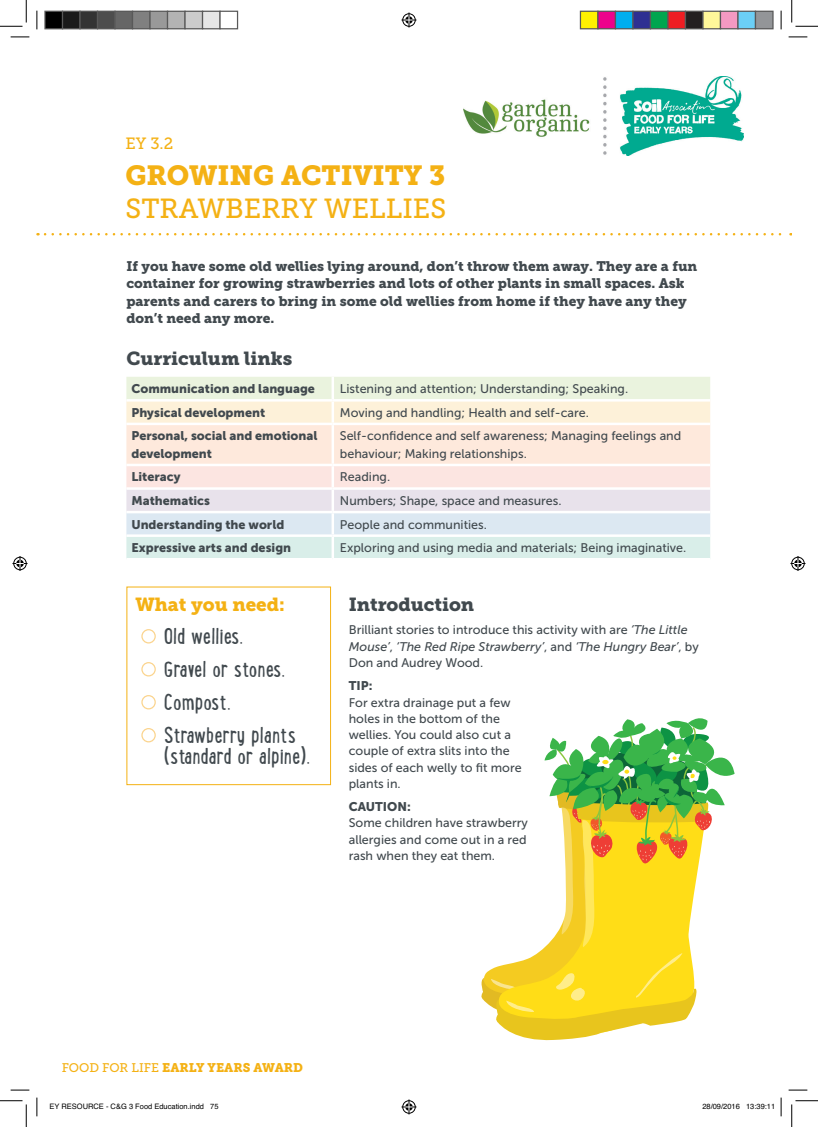
<style>
.page{position:relative;width:818px;height:1127px;background:#fff}
.page>*{position:absolute;margin:0;border:0;box-sizing:border-box;transform-origin:0 0}
.Heading_Worksheet{font:27.5px/33px "Museo Slab 500";color:#f4b114}
.WS_List{font:22.5px/21.2px "Lunch Box";color:#41494e}
.Heading_2_museo{font:18.75px "Museo Slab 900";color:#41494e}
.Heading_2_museo-2{font:18.75px "Museo Slab 900";color:#f4b114}
.Paragraph_1_museo{font:16.25px "Museo Slab 500";color:#f4b114}
.WS_Intro{font:13.75px/17.5px "Museo Slab 900";color:#41494e}
.Paragraph_1{font:12.5px/16.2px "Museo Sans 500";color:#41494e}
.Table_Style_1{font:12.5px/17.5px "Museo Sans 500";color:#41494e}
.Table_Style_1-2{font:12.5px/17.5px "Museo Sans 900";color:#41494e}
.t1{font:12.5px "Museo Slab 900";color:#f4b114}
.t2{font:7.5px "Helvetica";color:#000}
.s1{font-family:"Museo Slab 900"}
.s2{font-style:italic}
.s3{font-family:"Museo Sans 900"}
.s4{font-family:"Museo Slab 500"}
</style>
<div class="page">
<img style="left:464px;top:76px;width:279px;height:79px">
<svg style="left:45px;top:233px;width:746px;height:2px"></svg>
<svg style="left:126px;top:377px;width:584px;height:181px;background:#efeae3"></svg>
<hr style="left:331px;top:376px;width:3px;height:23px;background:#fff">
<hr style="left:126px;top:399px;width:207px;height:2px;background:#fff">
<hr style="left:333px;top:399px;width:377px;height:2px;background:#fff">
<hr style="left:331px;top:401px;width:3px;height:21px;background:#fff">
<hr style="left:126px;top:422px;width:207px;height:3px;background:#fff">
<hr style="left:333px;top:422px;width:377px;height:3px;background:#fff">
<hr style="left:331px;top:425px;width:3px;height:38px;background:#fff">
<hr style="left:126px;top:463px;width:207px;height:3px;background:#fff">
<hr style="left:333px;top:463px;width:377px;height:3px;background:#fff">
<hr style="left:331px;top:466px;width:3px;height:21px;background:#fff">
<hr style="left:126px;top:487px;width:207px;height:2px;background:#fff">
<hr style="left:333px;top:487px;width:377px;height:2px;background:#fff">
<hr style="left:331px;top:489px;width:3px;height:21px;background:#fff">
<hr style="left:126px;top:510px;width:207px;height:3px;background:#fff">
<hr style="left:333px;top:510px;width:377px;height:3px;background:#fff">
<hr style="left:331px;top:513px;width:3px;height:21px;background:#fff">
<hr style="left:126px;top:534px;width:207px;height:3px;background:#fff">
<hr style="left:333px;top:534px;width:377px;height:3px;background:#fff">
<hr style="left:331px;top:537px;width:3px;height:21px;background:#fff">
<div style="left:141px;top:629px;width:15px;height:14px;border:1px solid #fbd48d;border-radius:50%"></div>
<div style="left:141px;top:662px;width:15px;height:14px;border:1px solid #fbd48d;border-radius:50%"></div>
<div style="left:141px;top:694px;width:15px;height:15px;border:1px solid #fbd48d;border-radius:50%"></div>
<div style="left:141px;top:727px;width:15px;height:15px;border:1px solid #fbd48d;border-radius:50%"></div>
<div style="left:126px;top:586px;width:205px;height:199px;border:1px solid #f4b114"></div>
<svg style="left:481px;top:718px;width:253px;height:323px"></svg>
<svg style="left:11px;top:36px;width:18px;height:2px"></svg>
<svg style="left:788px;top:36px;width:19px;height:2px"></svg>
<svg style="left:11px;top:1089px;width:18px;height:1px"></svg>
<svg style="left:788px;top:1089px;width:19px;height:1px"></svg>
<svg style="left:36px;top:11px;width:2px;height:18px"></svg>
<svg style="left:36px;top:1097px;width:2px;height:18px"></svg>
<svg style="left:780px;top:11px;width:2px;height:18px"></svg>
<svg style="left:780px;top:1097px;width:2px;height:18px"></svg>
<svg style="left:0;top:0;width:27px;height:27px"></svg>
<svg style="left:0;top:1100px;width:27px;height:26px"></svg>
<svg style="left:791px;top:0;width:27px;height:27px"></svg>
<svg style="left:791px;top:1100px;width:27px;height:26px"></svg>
<svg style="left:401px;top:13px;width:15px;height:15px"></svg>
<svg style="left:401px;top:1099px;width:15px;height:15px"></svg>
<svg style="left:13px;top:556px;width:15px;height:15px"></svg>
<svg style="left:790px;top:556px;width:15px;height:15px"></svg>
<div style="left:45px;top:11px;width:18px;height:18px;background:#000"></div>
<div style="left:44px;top:11px;width:19px;height:18px;border:1px solid #595959"></div>
<div style="left:63px;top:11px;width:17px;height:18px;background:#1a1a1a"></div>
<div style="left:62px;top:11px;width:19px;height:18px;border:1px solid #595959"></div>
<div style="left:80px;top:11px;width:18px;height:18px;background:#333"></div>
<div style="left:79px;top:11px;width:19px;height:18px;border:1px solid #595959"></div>
<div style="left:98px;top:11px;width:17px;height:18px;background:#4d4d4d"></div>
<div style="left:97px;top:11px;width:19px;height:18px;border:1px solid #595959"></div>
<div style="left:115px;top:11px;width:18px;height:18px;background:#666"></div>
<div style="left:114px;top:11px;width:19px;height:18px;border:1px solid #595959"></div>
<div style="left:133px;top:11px;width:17px;height:18px;background:#808080"></div>
<div style="left:132px;top:11px;width:19px;height:18px;border:1px solid #595959"></div>
<div style="left:150px;top:11px;width:18px;height:18px;background:#999"></div>
<div style="left:149px;top:11px;width:19px;height:18px;border:1px solid #595959"></div>
<div style="left:168px;top:11px;width:17px;height:18px;background:#b3b3b3"></div>
<div style="left:167px;top:11px;width:19px;height:18px;border:1px solid #595959"></div>
<div style="left:185px;top:11px;width:18px;height:18px;background:#ccc"></div>
<div style="left:184px;top:11px;width:19px;height:18px;border:1px solid #595959"></div>
<div style="left:203px;top:11px;width:17px;height:18px;background:#e6e6e6"></div>
<div style="left:202px;top:11px;width:19px;height:18px;border:1px solid #595959"></div>
<div style="left:219px;top:11px;width:19px;height:18px;border:1px solid #595959"></div>
<div style="left:580px;top:11px;width:18px;height:18px;background:#fff101"></div>
<div style="left:580px;top:11px;width:18px;height:18px;border:1px solid #595959"></div>
<div style="left:598px;top:11px;width:17px;height:18px;background:#ed028c"></div>
<div style="left:597px;top:11px;width:19px;height:18px;border:1px solid #595959"></div>
<div style="left:615px;top:11px;width:18px;height:18px;background:#00aeef"></div>
<div style="left:615px;top:11px;width:18px;height:18px;border:1px solid #595959"></div>
<div style="left:633px;top:11px;width:17px;height:18px;background:#2e3092"></div>
<div style="left:632px;top:11px;width:19px;height:18px;border:1px solid #595959"></div>
<div style="left:650px;top:11px;width:18px;height:18px;background:#00a54f"></div>
<div style="left:650px;top:11px;width:18px;height:18px;border:1px solid #595959"></div>
<div style="left:668px;top:11px;width:17px;height:18px;background:#ee1d23"></div>
<div style="left:667px;top:11px;width:19px;height:18px;border:1px solid #595959"></div>
<div style="left:685px;top:11px;width:18px;height:18px;background:#231f20"></div>
<div style="left:685px;top:11px;width:18px;height:18px;border:1px solid #595959"></div>
<div style="left:703px;top:11px;width:17px;height:18px;background:#fff79a"></div>
<div style="left:702px;top:11px;width:19px;height:18px;border:1px solid #595959"></div>
<div style="left:720px;top:11px;width:18px;height:18px;background:#f499c2"></div>
<div style="left:720px;top:11px;width:18px;height:18px;border:1px solid #595959"></div>
<div style="left:738px;top:11px;width:17px;height:18px;background:#6bcff6"></div>
<div style="left:737px;top:11px;width:19px;height:18px;border:1px solid #595959"></div>
<div style="left:755px;top:11px;width:18px;height:18px;background:#939598"></div>
<div style="left:755px;top:11px;width:18px;height:18px;border:1px solid #595959"></div>
<p class="Paragraph_1_museo" style="left:125px;top:134px;width:49px">EY 3.2</p>
<p class="Heading_Worksheet" style="left:125px;top:159px;width:322px"><span class="s1">GROWING ACTIVITY 3<br></span>STRAWBERRY WELLIES</p>
<p class="WS_Intro" style="left:126px;top:257px;width:572px">If you have some old wellies lying around, don’t throw them away. They are a fun container for growing strawberries and lots of other plants in small spaces. Ask parents and carers to bring in some old wellies from home if they have any they don’t need any more.</p>
<p class="Heading_2_museo" style="left:126px;top:347px;width:167px">Curriculum links</p>
<p class="Table_Style_1-2" style="left:131px;top:380px;width:185px">Communication and language</p>
<p class="Table_Style_1" style="left:340px;top:380px;width:290px">Listening and attention; Understanding; Speaking.</p>
<p class="Table_Style_1-2" style="left:131px;top:403px;width:135px">Physical development</p>
<p class="Table_Style_1" style="left:340px;top:403px;width:251px">Moving and handling; Health and self-care.</p>
<p class="Table_Style_1-2" style="left:131px;top:427px;width:188px">Personal, social and emotional development</p>
<p class="Table_Style_1" style="left:340px;top:427px;width:343px">Self-confidence and self awareness; Managing feelings and behaviour; Making relationships.</p>
<p class="Table_Style_1-2" style="left:131px;top:468px;width:51px">Literacy</p>
<p class="Table_Style_1" style="left:340px;top:468px;width:52px">Reading.</p>
<p class="Table_Style_1-2" style="left:131px;top:491px;width:80px">Mathematics</p>
<p class="Table_Style_1" style="left:340px;top:492px;width:223px">Numbers; Shape, space and measures.</p>
<p class="Table_Style_1-2" style="left:131px;top:515px;width:154px">Understanding the world</p>
<p class="Table_Style_1" style="left:340px;top:515px;width:149px">People and communities.</p>
<p class="Table_Style_1-2" style="left:131px;top:539px;width:161px">Expressive arts and design</p>
<p class="Table_Style_1" style="left:340px;top:539px;width:348px">Exploring and using media and materials; Being imaginative.</p>
<p class="Heading_2_museo-2" style="left:136px;top:593px;width:151px">What you need:</p>
<p class="WS_List" style="left:164px;top:624px;width:81px">Old wellies.</p>
<p class="WS_List" style="left:164px;top:657px;width:123px">Gravel or stones.</p>
<p class="WS_List" style="left:164px;top:690px;width:68px">Compost.</p>
<p class="WS_List" style="left:164px;top:723px;width:148px">Strawberry plants (standard or alpine).</p>
<p class="Heading_2_museo" style="left:349px;top:593px;width:127px">Introduction</p>
<p class="Paragraph_1" style="left:349px;top:621px;width:352px">Brilliant stories to introduce this activity with are <span class="s2">‘The Little<br>Mouse’</span>, <span class="s2">‘The Red Ripe Strawberry’</span>, and <span class="s2">‘The Hungry Bear’</span>, by<br>Don and Audrey Wood.</p>
<p class="Paragraph_1" style="left:349px;top:677px;width:174px"><span class="s3">TIP:<br></span>For extra drainage put a few holes in the bottom of the wellies. You could also cut a couple of extra slits into the sides of each welly to fit more plants in.</p>
<p class="Paragraph_1" style="left:349px;top:798px;width:181px"><span class="s3">CAUTION:<br></span>Some children have strawberry allergies and come out in a red rash when they eat them.</p>
<p class="t1" style="left:62px;top:1059px;width:243px"><span class="s4">FOOD FOR LIFE</span> EARLY YEARS AWARD</p>
<p class="t2" style="left:49px;top:1100px;width:171px">EY RESOURCE - C&amp;G 3 Food Education.indd 75</p>
<p class="t2" style="left:702px;top:1100px;width:74px">28/09/2016 13:39:11</p>
</div>
